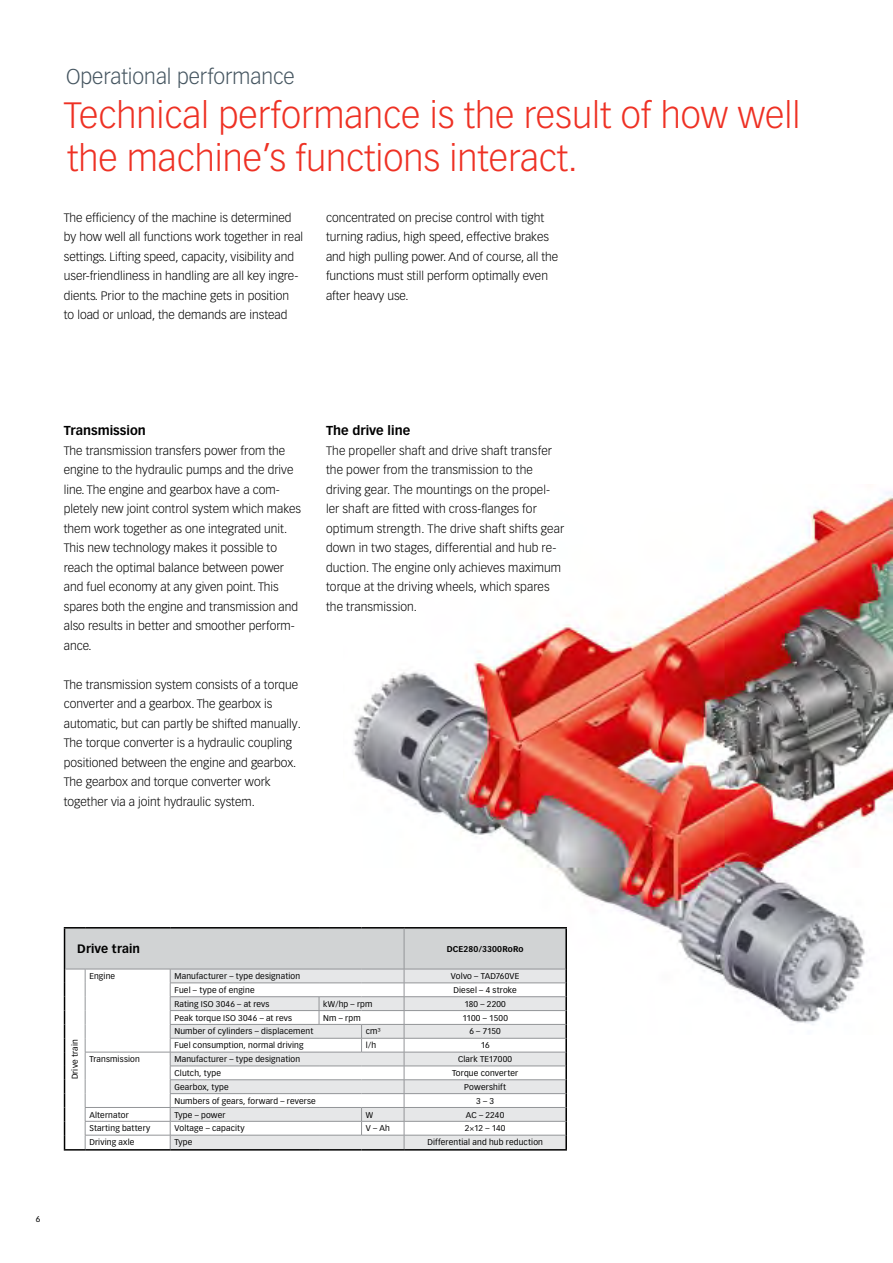
<style>
.page{position:relative;width:893px;height:1263px;background:#fff}
.page>*{position:absolute;margin:0;border:0;box-sizing:border-box;transform-origin:0 0}
.t1{font:300 36px/43.2px "Vectora LT Pro";color:#ee3124}
.t2{font:300 21px "Vectora LT Pro";color:#455560}
.t3{font:700 12.75px "Vectora LT Pro";color:#000}
.t4{font:300 12px/19.5px "Vectora LT Pro";color:#000}
.t5{font:700 12px "Vectora LH";letter-spacing:.01em;color:#000}
.t6{font:8.25px "Vectora LH";letter-spacing:.02em;color:#000}
.t7{font:700 8.25px "Vectora LH";letter-spacing:.015em;color:#000}
.t8{font:8.25px "Vectora LT Pro";color:#000}
</style>
<div class="page">
<img style="left:353px;top:492px;width:540px;height:533px">
<svg style="left:64px;top:927px;width:503px;height:223px"></svg>
<h2 class="t2" style="left:66px;top:64px;width:230px">Operational performance</h2>
<h1 class="t1" style="left:64px;top:93px;width:738px">Technical performance is the result of how well the machine’s functions interact.</h1>
<p class="t4" style="left:64px;top:208px;width:241px">The efficiency of the machine is determined by how well all functions work together in real settings. Lifting speed, capacity, visibility and user-friendliness in handling are all key ingre&shy;dients. Prior to the machine gets in position<br>to load or unload, the demands are instead</p>
<p class="t4" style="left:326px;top:208px;width:234px">concentrated on precise control with tight turning radius, high speed, effective brakes and high pulling power. And of course, all the functions must still perform optimally even after heavy use.</p>
<p class="t3" style="left:64px;top:423px;width:84px">Transmission</p>
<p class="t4" style="left:64px;top:441px;width:239px">The transmission transfers power from the engine to the hydraulic pumps and the drive line. The engine and gearbox have a com&shy;pletely new joint control system which makes them work together as one integrated unit.<br>This new technology makes it possible to reach the optimal balance between power and fuel economy at any given point. This spares both the engine and transmission and also results in better and smoother perform&shy;ance.</p>
<p class="t4" style="left:64px;top:675px;width:239px">The transmission system consists of a torque converter and a gearbox. The gearbox is automatic, but can partly be shifted manually.<br>The torque converter is a hydraulic coupling positioned between the engine and gearbox.<br>The gearbox and torque converter work together via a joint hydraulic system.</p>
<p class="t3" style="left:326px;top:423px;width:86px">The drive line</p>
<p class="t4" style="left:326px;top:441px;width:240px">The propeller shaft and drive shaft transfer the power from the transmission to the driving gear. The mountings on the propel&shy;ler shaft are fitted with cross-flanges for optimum strength. The drive shaft shifts gear down in two stages, differential and hub re&shy;duction. The engine only achieves maximum torque at the driving wheels, which spares the transmission.</p>
<p class="t8" style="left:36px;top:1213px;width:6px">6</p>
<p class="t5" style="left:77px;top:942px;width:64px">Drive train</p>
<p class="t7" style="left:447px;top:944px;width:78px">DCE280/3300RoRo</p>
<p class="t6" style="left:70px;top:1079px;width:41px;rotate:-90deg">Drive train</p>
<p class="t6" style="left:89px;top:971px;width:27px">Engine</p>
<p class="t6" style="left:174px;top:971px;width:127px">Manufacturer – type designation</p>
<p class="t6" style="left:451px;top:971px;width:70px">Volvo – TAD760VE</p>
<p class="t6" style="left:174px;top:985px;width:82px">Fuel – type of engine</p>
<p class="t6" style="left:453px;top:985px;width:65px">Diesel – 4 stroke</p>
<p class="t6" style="left:174px;top:999px;width:97px">Rating ISO 3046 – at revs</p>
<p class="t6" style="left:323px;top:999px;width:51px">kW/hp – rpm</p>
<p class="t6" style="left:464px;top:999px;width:43px">180 – 2200</p>
<p class="t6" style="left:174px;top:1013px;width:119px">Peak torque ISO 3046 – at revs</p>
<p class="t6" style="left:323px;top:1013px;width:39px">Nm – rpm</p>
<p class="t6" style="left:462px;top:1013px;width:47px">1100 – 1500</p>
<p class="t6" style="left:174px;top:1027px;width:140px">Number of cylinders – displacement</p>
<p class="t6" style="left:366px;top:1027px;width:16px">cm³</p>
<p class="t6" style="left:469px;top:1027px;width:33px">6 – 7150</p>
<p class="t6" style="left:174px;top:1040px;width:131px">Fuel consumption, normal driving</p>
<p class="t6" style="left:366px;top:1040px;width:12px">l/h</p>
<p class="t6" style="left:481px;top:1040px;width:10px">16</p>
<p class="t6" style="left:89px;top:1054px;width:52px">Transmission</p>
<p class="t6" style="left:174px;top:1054px;width:127px">Manufacturer – type designation</p>
<p class="t6" style="left:458px;top:1054px;width:56px">Clark TE17000</p>
<p class="t6" style="left:174px;top:1068px;width:48px">Clutch, type</p>
<p class="t6" style="left:452px;top:1068px;width:68px">Torque converter</p>
<p class="t6" style="left:174px;top:1082px;width:56px">Gearbox, type</p>
<p class="t6" style="left:464px;top:1082px;width:43px">Powershift</p>
<p class="t6" style="left:174px;top:1096px;width:143px">Numbers of gears, forward – reverse</p>
<p class="t6" style="left:476px;top:1096px;width:19px">3 – 3</p>
<p class="t6" style="left:89px;top:1110px;width:41px">Alternator</p>
<p class="t6" style="left:174px;top:1110px;width:53px">Type – power</p>
<p class="t6" style="left:366px;top:1110px;width:9px">W</p>
<p class="t6" style="left:466px;top:1110px;width:40px">AC – 2240</p>
<p class="t6" style="left:89px;top:1123px;width:62px">Starting battery</p>
<p class="t6" style="left:174px;top:1123px;width:72px">Voltage – capacity</p>
<p class="t6" style="left:366px;top:1123px;width:26px">V – Ah</p>
<p class="t6" style="left:465px;top:1123px;width:42px">2×12 – 140</p>
<p class="t6" style="left:89px;top:1137px;width:47px">Driving axle</p>
<p class="t6" style="left:174px;top:1137px;width:19px">Type</p>
<p class="t6" style="left:427px;top:1137px;width:117px">Differential and hub reduction</p>
</div>
